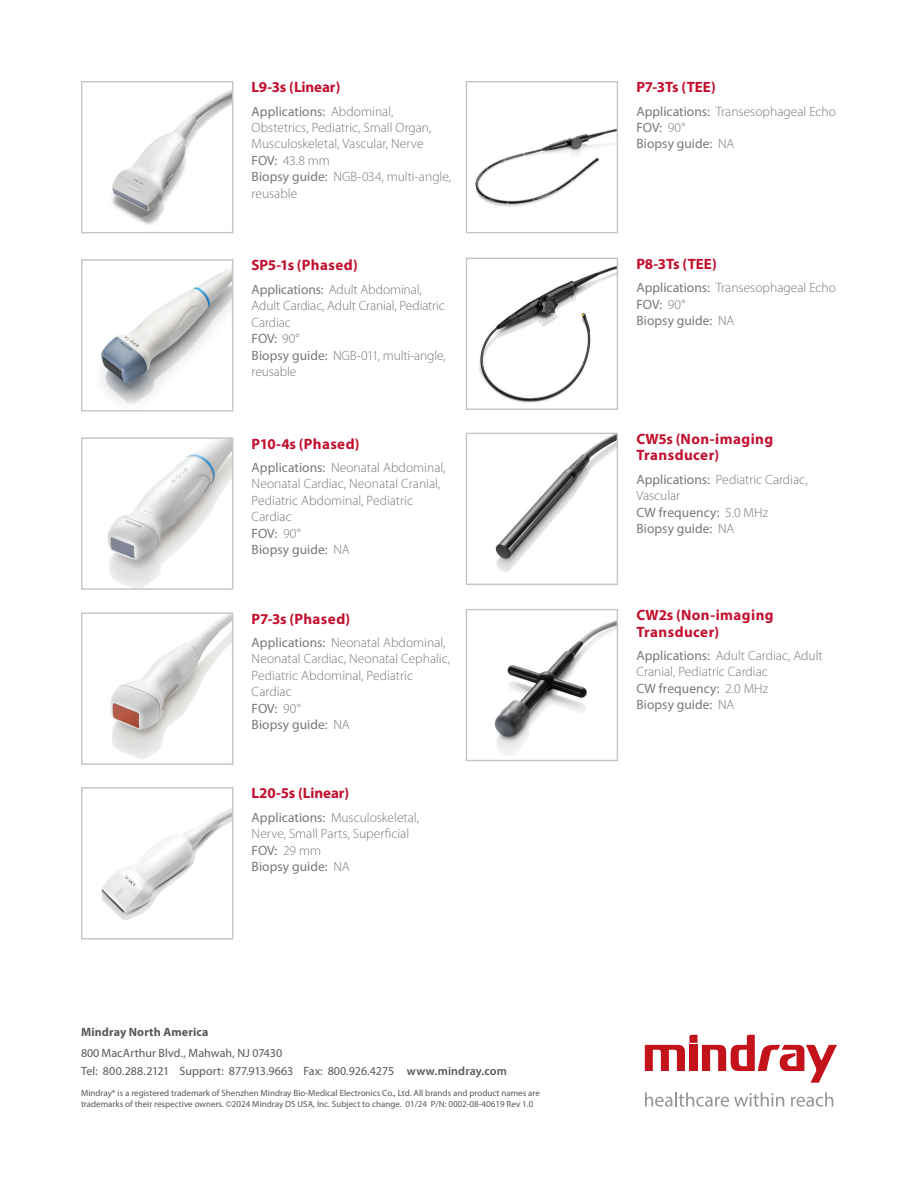
<style>
.page{position:relative;width:918px;height:1188px;background:#fff}
.page>*{position:absolute;margin:0;border:0;box-sizing:border-box;transform-origin:0 0}
.t1{font:700 15px/16.5px "Myriad Pro";letter-spacing:.02em;color:#c3102e}
.t2{font:700 15px "Myriad Pro";letter-spacing:-.005em;color:#c3102e}
.t3{font:700 15px "Myriad Pro";letter-spacing:-.01em;color:#c3102e}
.t4{font:300 13.5px/16.5px "Myriad Pro";color:#76787b}
.t5{font:13.5px/16.5px "Myriad Pro";letter-spacing:.005em;color:#76787b}
.t6{font:12px/17.9px "Myriad Pro";color:#57585a}
.t7{font:700 12px "Myriad Pro";letter-spacing:.01em;color:#57585a}
.t8{font:9px/10.8px "Myriad Pro";color:#57585a}
.s1{font-weight:400}
.s2{font-weight:600}
.s3{font-weight:300}
</style>
<div class="page">
<img style="left:101px;top:269px;width:130px;height:135px">
<div style="left:81px;top:259px;width:152px;height:153px;border:1px solid #c1c6ca"></div>
<img style="left:475px;top:129px;width:141px;height:78px">
<div style="left:466px;top:81px;width:152px;height:152px;border:1px solid #c1c6ca"></div>
<img style="left:479px;top:266px;width:137px;height:137px">
<div style="left:466px;top:258px;width:152px;height:152px;border:1px solid #c1c6ca"></div>
<img style="left:495px;top:435px;width:121px;height:137px">
<div style="left:466px;top:433px;width:152px;height:152px;border:1px solid #c1c6ca"></div>
<img style="left:494px;top:620px;width:122px;height:135px">
<div style="left:466px;top:609px;width:152px;height:152px;border:1px solid #c1c6ca"></div>
<img style="left:107px;top:439px;width:124px;height:149px">
<div style="left:81px;top:437px;width:152px;height:153px;border:1px solid #c1c6ca"></div>
<img style="left:110px;top:614px;width:121px;height:145px">
<div style="left:81px;top:612px;width:152px;height:153px;border:1px solid #c1c6ca"></div>
<svg style="left:645px;top:1035px;width:192px;height:48px"></svg>
<svg style="left:645px;top:1092px;width:139px;height:15px"></svg>
<svg style="left:791px;top:1092px;width:42px;height:15px"></svg>
<img style="left:101px;top:808px;width:130px;height:112px">
<div style="left:81px;top:787px;width:152px;height:152px;border:1px solid #c1c6ca"></div>
<img style="left:112px;top:90px;width:119px;height:135px">
<div style="left:81px;top:81px;width:152px;height:152px;border:1px solid #c1c6ca"></div>
<p class="t3" style="left:252px;top:77px;width:90px">L9-3s (Linear)</p>
<p class="t4" style="left:252px;top:103px;width:201px"><span class="s1">Applications:</span> Abdominal,<br>Obstetrics, Pediatric, Small Organ,<br>Musculoskeletal, Vascular, Nerve<br><span class="s1">FOV:</span> 43.8 mm<br><span class="s1">Biopsy guide:</span> NGB-034, multi-angle, reusable</p>
<p class="t1" style="left:252px;top:257px;width:108px">SP5-1s (Phased)</p>
<p class="t4" style="left:252px;top:281px;width:196px"><span class="s1">Applications:</span> Adult Abdominal,<br>Adult Cardiac, Adult Cranial, Pediatric<br>Cardiac<br><span class="s1">FOV:</span> 90°<br><span class="s1">Biopsy guide:</span> NGB-011, multi-angle, reusable</p>
<p class="t1" style="left:252px;top:435px;width:110px">P10-4s (Phased)</p>
<p class="t4" style="left:252px;top:459px;width:195px"><span class="s1">Applications:</span> Neonatal Abdominal,<br>Neonatal Cardiac, Neonatal Cranial,<br>Pediatric Abdominal, Pediatric<br>Cardiac<br><span class="s1">FOV:</span> 90°<br><span class="s1">Biopsy guide:</span> NA</p>
<p class="t1" style="left:252px;top:610px;width:100px">P7-3s (Phased)</p>
<p class="t4" style="left:252px;top:634px;width:200px"><span class="s1">Applications:</span> Neonatal Abdominal,<br>Neonatal Cardiac, Neonatal Cephalic,<br>Pediatric Abdominal, Pediatric<br>Cardiac<br><span class="s1">FOV:</span> 90°<br><span class="s1">Biopsy guide:</span> NA</p>
<p class="t2" style="left:252px;top:784px;width:99px">L20-5s (Linear)</p>
<p class="t4" style="left:252px;top:809px;width:169px"><span class="s1">Applications:</span> Musculoskeletal,<br>Nerve, Small Parts, Superficial<br><span class="s1">FOV:</span> 29 mm<br><span class="s1">Biopsy guide:</span> NA</p>
<p class="t7" style="left:81px;top:1024px;width:129px">Mindray North America</p>
<p class="t6" style="left:81px;top:1044px;width:427px">800 MacArthur Blvd., Mahwah, NJ 07430<br>Tel: 800.288.2121 Support: 877.913.9663 Fax: 800.926.4275 <span class="s2">www.mindray.com</span></p>
<p class="t8" style="left:81px;top:1088px;width:460px">Mindray® is a registered trademark of Shenzhen Mindray Bio-Medical Electronics Co., Ltd. All brands and product names are trademarks of their respective owners. ©2024 Mindray DS USA, Inc. Subject to change. 01/24 P/N: 0002-08-40619 Rev 1.0</p>
<p class="t1" style="left:636px;top:78px;width:81px">P7-3Ts (TEE)</p>
<p class="t5" style="left:636px;top:103px;width:201px">Applications: <span class="s3">Transesophageal Echo<br></span>FOV: <span class="s3">90°<br></span>Biopsy guide: <span class="s3">NA</span></p>
<p class="t1" style="left:636px;top:255px;width:82px">P8-3Ts (TEE)</p>
<p class="t5" style="left:636px;top:279px;width:201px">Applications: <span class="s3">Transesophageal Echo<br></span>FOV: <span class="s3">90°<br></span>Biopsy guide: <span class="s3">NA</span></p>
<p class="t1" style="left:636px;top:430px;width:138px">CW5s (Non-imaging<br>Transducer)</p>
<p class="t5" style="left:636px;top:471px;width:173px">Applications: <span class="s3">Pediatric Cardiac,<br>Vascular<br></span>CW frequency: <span class="s3">5.0 MHz<br></span>Biopsy guide: <span class="s3">NA</span></p>
<p class="t1" style="left:636px;top:606px;width:139px">CW2s (Non-imaging<br>Transducer)</p>
<p class="t4" style="left:636px;top:647px;width:188px"><span class="s1">Applications:</span> Adult Cardiac, Adult<br>Cranial, Pediatric Cardiac<br><span class="s1">CW frequency:</span> 2.0 MHz<br><span class="s1">Biopsy guide:</span> NA</p>
</div>
